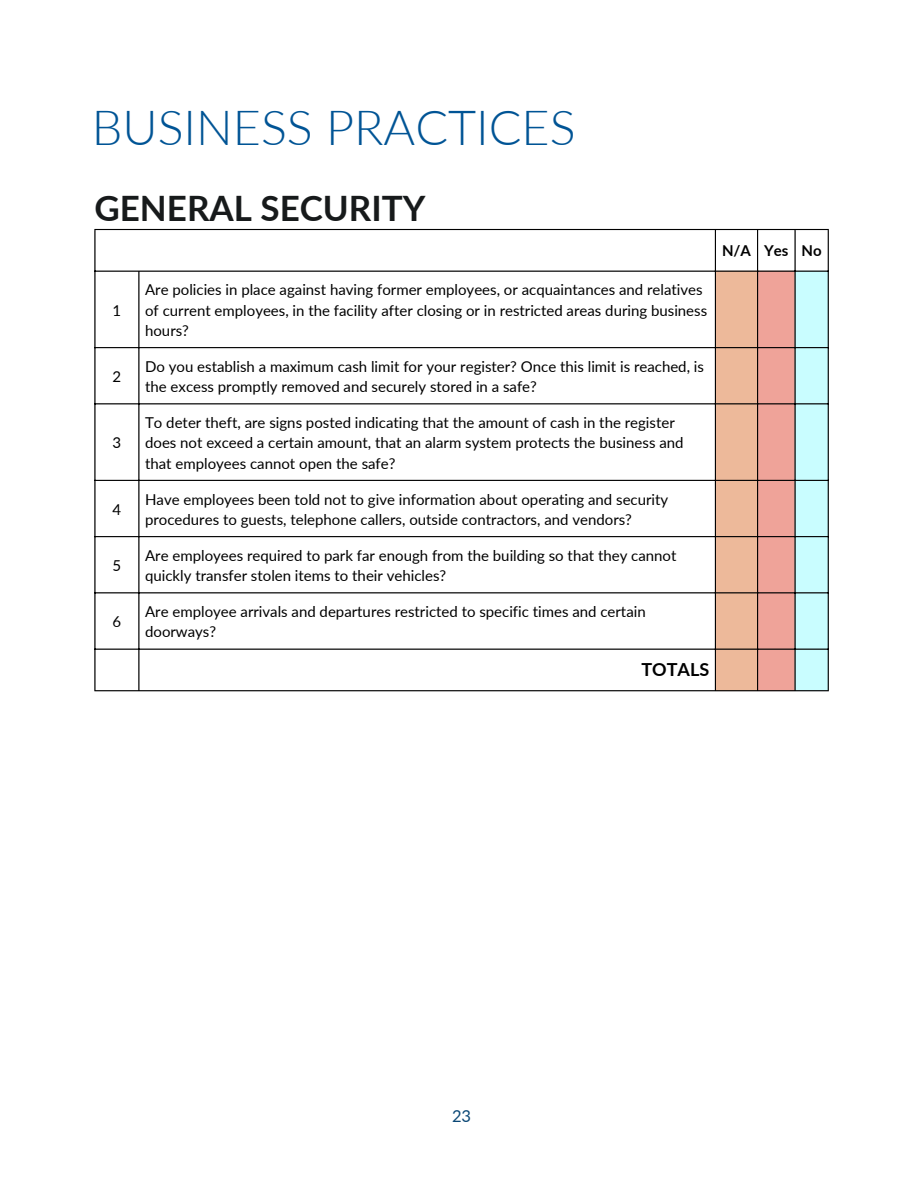
<style>
.page{position:relative;width:918px;height:1188px;background:#fff}
.page>*{position:absolute;margin:0;border:0;box-sizing:border-box;transform-origin:0 0}
.t1{font:300 48.45px "Lato";color:#005495}
.t2{font:700 34.95px "Lato";color:#171a1b}
.t3{font:700 18px "Lato";color:#000}
.t4{font:16.5px "Lato";color:#0b4876}
.t5{font:15px/20.2px "Lato";color:#000}
.t6{font:700 15px "Lato";color:#000}
</style>
<div class="page">
<svg style="left:716px;top:272px;width:112px;height:418px;background:#e1c3b5"></svg>
<hr style="left:94px;top:230px;width:2px;height:460px;background:#000">
<hr style="left:138px;top:272px;width:1px;height:418px;background:#000">
<hr style="left:715px;top:230px;width:1px;height:460px;background:#000">
<hr style="left:757px;top:230px;width:1px;height:460px;background:#000">
<hr style="left:794px;top:230px;width:2px;height:460px;background:#000">
<hr style="left:828px;top:230px;width:1px;height:460px;background:#000">
<hr style="left:94px;top:229px;width:735px;height:1px;background:#000">
<hr style="left:94px;top:271px;width:735px;height:1px;background:#000">
<hr style="left:94px;top:347px;width:735px;height:1px;background:#000">
<hr style="left:94px;top:403px;width:735px;height:1px;background:#000">
<hr style="left:94px;top:480px;width:735px;height:1px;background:#000">
<hr style="left:94px;top:536px;width:735px;height:1px;background:#000">
<hr style="left:94px;top:592px;width:735px;height:1px;background:#000">
<hr style="left:94px;top:649px;width:735px;height:1px;background:#000">
<hr style="left:94px;top:690px;width:735px;height:1px;background:#000">
<h1 class="t1" style="left:92px;top:97px;width:485px">BUSINESS PRACTICES</h1>
<p class="t2" style="left:94px;top:187px;width:333px">GENERAL SECURITY</p>
<p class="t5" style="left:113px;top:300px;width:10px">1</p>
<p class="t5" style="left:145px;top:279px;width:564px">Are policies in place against having former employees, or acquaintances and relatives of current employees, in the facility after closing or in restricted areas during business hours?</p>
<p class="t5" style="left:113px;top:366px;width:10px">2</p>
<p class="t5" style="left:145px;top:356px;width:560px">Do you establish a maximum cash limit for your register? Once this limit is reached, is the excess promptly removed and securely stored in a safe?</p>
<p class="t5" style="left:113px;top:432px;width:10px">3</p>
<p class="t5" style="left:145px;top:412px;width:540px">To deter theft, are signs posted indicating that the amount of cash in the register does not exceed a certain amount, that an alarm system protects the business and that employees cannot open the safe?</p>
<p class="t5" style="left:113px;top:499px;width:10px">4</p>
<p class="t5" style="left:145px;top:489px;width:525px">Have employees been told not to give information about operating and security procedures to guests, telephone callers, outside contractors, and vendors?</p>
<p class="t5" style="left:113px;top:555px;width:10px">5</p>
<p class="t5" style="left:145px;top:545px;width:533px">Are employees required to park far enough from the building so that they cannot quickly transfer stolen items to their vehicles?</p>
<p class="t5" style="left:113px;top:611px;width:10px">6</p>
<p class="t5" style="left:145px;top:601px;width:502px">Are employee arrivals and departures restricted to specific times and certain doorways?</p>
<p class="t3" style="left:641px;top:658px;width:69px">TOTALS</p>
<h2 class="t6" style="left:722px;top:241px;width:30px">N/A</h2>
<p class="t6" style="left:764px;top:241px;width:26px">Yes</p>
<p class="t6" style="left:802px;top:241px;width:22px">No</p>
<p class="t4" style="left:452px;top:1106px;width:21px">23</p>
</div>
